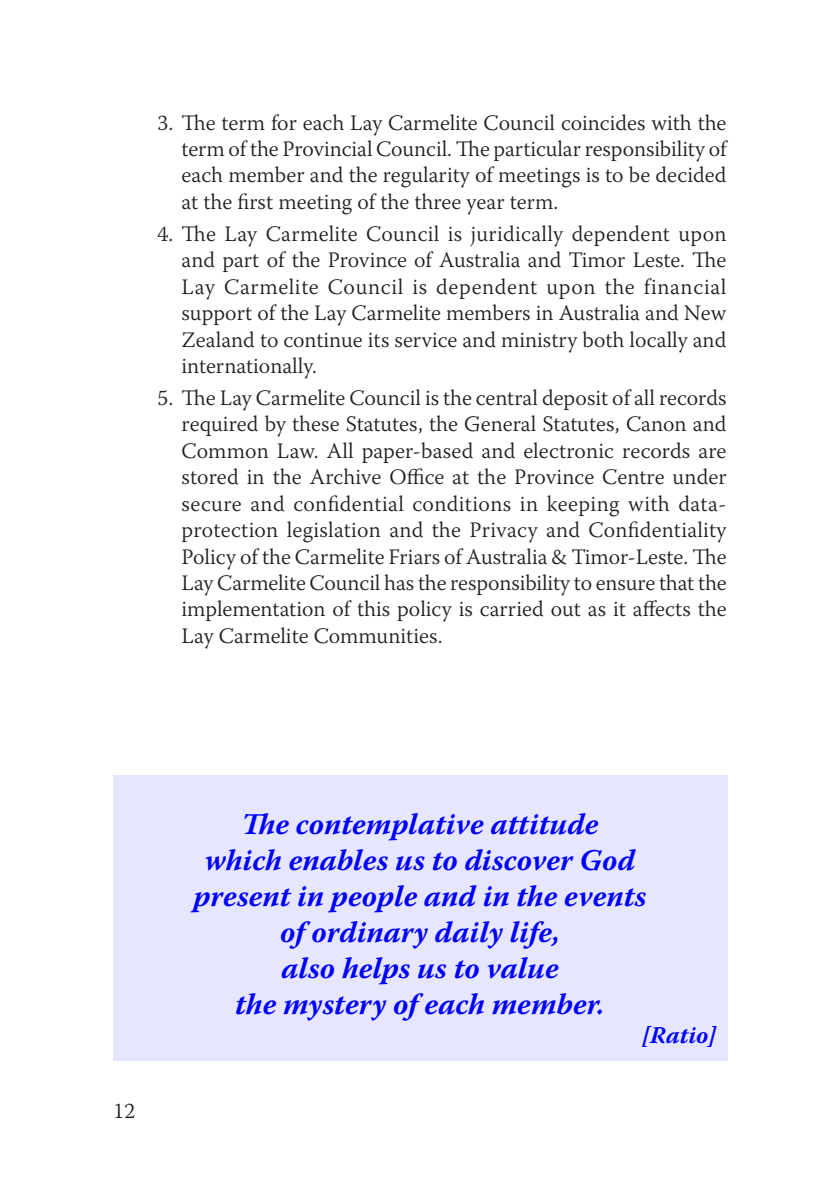
<style>
.page{position:relative;width:840px;height:1191px;background:#fff}
.page>*{position:absolute;margin:0;border:0;box-sizing:border-box;transform-origin:0 0}
.t1{font:italic 700 30px/36px "Warnock Pro";color:#00f;text-align:center}
.t2{font:italic 700 24px "Warnock Pro";letter-spacing:.005em;color:#00f}
.t3{font:300 22px/26.4px "Warnock Pro";color:#231f20;text-align:justify}
</style>
<div class="page">
<div style="left:113px;top:774px;width:613px;height:39px;background:#e6e6ff"></div>
<div style="left:113px;top:800px;width:613px;height:53px;background:#e6e6ff"></div>
<div style="left:113px;top:836px;width:613px;height:53px;background:#e6e6ff"></div>
<div style="left:113px;top:872px;width:613px;height:53px;background:#e6e6ff"></div>
<div style="left:113px;top:908px;width:613px;height:53px;background:#e6e6ff"></div>
<div style="left:113px;top:944px;width:613px;height:53px;background:#e6e6ff"></div>
<div style="left:113px;top:980px;width:613px;height:53px;background:#e6e6ff"></div>
<div style="left:113px;top:1013px;width:613px;height:47px;background:#e6e6ff"></div>
<p class="t3" style="left:181px;top:109px;width:546px;text-indent:-24px">3. The term for each Lay Carmelite Council coincides with the term of the Provincial Council. The particular responsibility of each member and the regularity of meetings is to be decided at the first meeting of the three year term.</p>
<p class="t3" style="left:181px;top:220px;width:546px;text-indent:-24px">4. The Lay Carmelite Council is juridically dependent upon and part of the Province of Australia and Timor Leste. The Lay Carmelite Council is dependent upon the financial support of the Lay Carmelite members in Australia and New Zealand to continue its service and ministry both locally and internationally.</p>
<p class="t3" style="left:181px;top:384px;width:546px;text-indent:-24px">5. The Lay Carmelite Council is the central deposit of all records required by these Statutes, the General Statutes, Canon and Common Law. All paper-based and electronic records are stored in the Archive Office at the Province Centre under secure and confidential conditions in keeping with data&shy;protection legislation and the Privacy and Confidentiality Policy of the Carmelite Friars of Australia &amp; Timor-Leste. The Lay Carmelite Council has the responsibility to ensure that the implementation of this policy is carried out as it affects the Lay Carmelite Communities.</p>
<p class="t3" style="left:113px;top:1097px;width:23px">12</p>
<h1 class="t1" style="left:193px;top:805px;width:454px">The contemplative attitude<br>which enables us to discover God present in people and in the events of ordinary daily life,<br>also helps us to value<br>the mystery of each member.</h1>
<p class="t2" style="left:641px;top:1020px;width:75px">[Ratio]</p>
</div>
